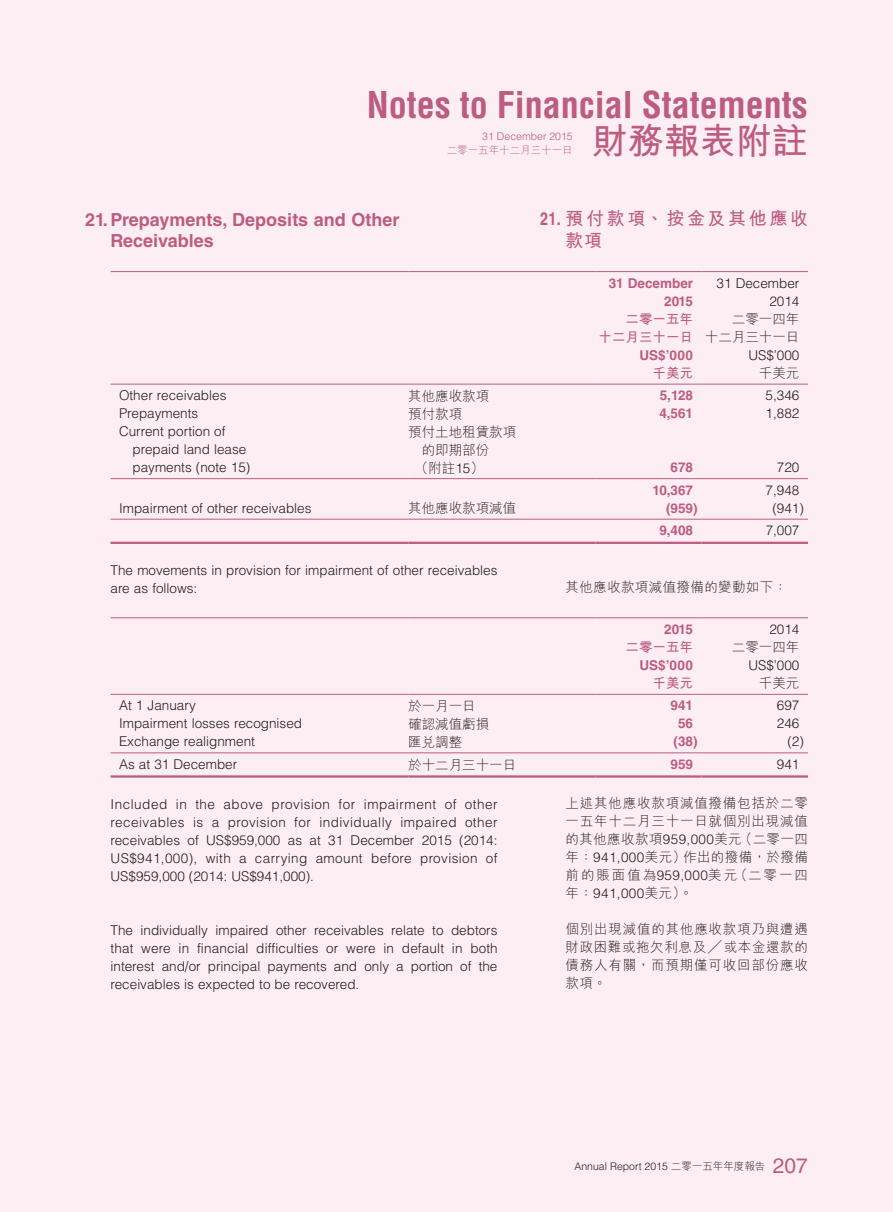
<style>
.page{position:relative;width:893px;height:1212px;background:#fceef2}
.page>*{position:absolute;margin:0;border:0;box-sizing:border-box;transform-origin:0 0}
.t1{font:700 condensed 36px "Helvetica LT Std";color:#bd5c80}
.t2{font:700 36px "M Hei HK";color:#bd5c80}
.t3{font:700 18px/21.6px "Helvetica LT Std";color:#bd5c80}
.t4{font:700 18px/21.6px "M Hei HK";letter-spacing:.145em;color:#bd5c80}
.t5{font:300 13.5px/18px "Helvetica LT Std";color:#231f20}
.t6{font:300 13.5px/18px "M Hei HK";letter-spacing:.03em;color:#231f20;text-align:justify}
.t7{font:700 13.5px/18px "Helvetica LT Std";color:#bd5c80;text-align:right}
.t8{font:300 13.5px/18px "M Hei HK";color:#231f20;text-align:right}
.t9{font:700 13.5px/18px "M Hei HK";color:#bd5c80;text-align:right}
.t10{font:300 10.5px "Helvetica LT Std";color:#231f20}
.t11{font:300 10.5px "Helvetica LT Std";color:#bd5c80}
.t12{font:300 10.5px "M Hei HK";color:#bd5c80}
.s1{font-family:"Helvetica LT Std"}
.s2{font-family:"M Hei HK"}
.s3{font-weight:400;font-size:21px;color:#bd5c80}
</style>
<div class="page">
<hr style="left:111px;top:271px;width:297px;height:1px;background:#bd5c80">
<hr style="left:408px;top:271px;width:187px;height:1px;background:#bd5c80">
<hr style="left:595px;top:271px;width:107px;height:1px;background:#bd5c80">
<hr style="left:702px;top:271px;width:106px;height:1px;background:#bd5c80">
<hr style="left:111px;top:384px;width:297px;height:1px;background:#bd5c80">
<hr style="left:408px;top:384px;width:187px;height:1px;background:#bd5c80">
<hr style="left:595px;top:384px;width:107px;height:1px;background:#bd5c80">
<hr style="left:702px;top:384px;width:106px;height:1px;background:#bd5c80">
<hr style="left:111px;top:478px;width:297px;height:1px;background:#bd5c80">
<hr style="left:408px;top:478px;width:187px;height:1px;background:#bd5c80">
<hr style="left:595px;top:478px;width:107px;height:1px;background:#bd5c80">
<hr style="left:702px;top:478px;width:106px;height:1px;background:#bd5c80">
<hr style="left:111px;top:519px;width:297px;height:1px;background:#bd5c80">
<hr style="left:408px;top:519px;width:187px;height:1px;background:#bd5c80">
<hr style="left:595px;top:519px;width:107px;height:1px;background:#bd5c80">
<hr style="left:702px;top:519px;width:106px;height:1px;background:#bd5c80">
<hr style="left:111px;top:542px;width:297px;height:2px;background:#bd5c80">
<hr style="left:408px;top:542px;width:187px;height:2px;background:#bd5c80">
<hr style="left:595px;top:542px;width:107px;height:2px;background:#bd5c80">
<hr style="left:702px;top:542px;width:106px;height:2px;background:#bd5c80">
<hr style="left:111px;top:617px;width:297px;height:1px;background:#bd5c80">
<hr style="left:408px;top:617px;width:187px;height:1px;background:#bd5c80">
<hr style="left:595px;top:617px;width:107px;height:1px;background:#bd5c80">
<hr style="left:702px;top:617px;width:106px;height:1px;background:#bd5c80">
<hr style="left:111px;top:694px;width:297px;height:1px;background:#bd5c80">
<hr style="left:408px;top:694px;width:187px;height:1px;background:#bd5c80">
<hr style="left:595px;top:694px;width:107px;height:1px;background:#bd5c80">
<hr style="left:702px;top:694px;width:106px;height:1px;background:#bd5c80">
<hr style="left:111px;top:752px;width:297px;height:1px;background:#bd5c80">
<hr style="left:408px;top:752px;width:187px;height:1px;background:#bd5c80">
<hr style="left:595px;top:752px;width:107px;height:1px;background:#bd5c80">
<hr style="left:702px;top:752px;width:106px;height:1px;background:#bd5c80">
<hr style="left:111px;top:775px;width:297px;height:3px;background:#bd5c80">
<hr style="left:408px;top:775px;width:187px;height:3px;background:#bd5c80">
<hr style="left:595px;top:775px;width:107px;height:3px;background:#bd5c80">
<hr style="left:702px;top:775px;width:106px;height:3px;background:#bd5c80">
<h1 class="t1" style="left:367px;top:83px;width:443px">Notes to Financial Statements</h1>
<p class="t11" style="left:482px;top:129px;width:92px">31 December 2015</p>
<p class="t12" style="left:447px;top:143px;width:127px">二零一五年十二月三十一日</p>
<h1 class="t2" style="left:592px;top:115px;width:217px">財務報表附註</h1>
<h2 class="t3" style="left:111px;top:208px;width:290px;text-indent:-26px">21.Prepayments, Deposits and Other<br>Receivables</h2>
<h2 class="t4" style="left:566px;top:207px;width:244px;text-indent:-26px"><span class="s1">21.</span> 預付款項、按金及其他應收款項</h2>
<p class="t7" style="left:609px;top:274px;width:86px">31 December<br>2015</p>
<p class="t5" style="left:716px;top:274px;width:84px;text-align:right">31 December<br>2014</p>
<p class="t9" style="left:599px;top:309px;width:96px">二零一五年<br>十二月三十一日</p>
<p class="t8" style="left:705px;top:310px;width:96px">二零一四年<br>十二月三十一日</p>
<p class="t7" style="left:639px;top:346px;width:55px">US$’000</p>
<p class="t5" style="left:748px;top:346px;width:53px">US$’000</p>
<p class="t9" style="left:653px;top:363px;width:42px">千美元</p>
<p class="t6" style="left:759px;top:364px;width:42px">千美元</p>
<p class="t5" style="left:119px;top:386px;width:109px">Other receivables</p>
<p class="t6" style="left:408px;top:386px;width:82px">其他應收款項</p>
<p class="t7" style="left:660px;top:386px;width:35px">5,128</p>
<p class="t5" style="left:766px;top:386px;width:35px">5,346</p>
<p class="t5" style="left:119px;top:404px;width:81px">Prepayments</p>
<p class="t6" style="left:408px;top:404px;width:55px">預付款項</p>
<p class="t7" style="left:659px;top:404px;width:35px">4,561</p>
<p class="t5" style="left:766px;top:404px;width:35px">1,882</p>
<p class="t5" style="left:133px;top:422px;width:119px;text-indent:-14px">Current portion of prepaid land lease payments (note 15)</p>
<p class="t8" style="left:408px;top:422px;width:109px">預付土地租賃款項</p>
<p class="t6" style="left:422px;top:440px;width:69px">的即期部份</p>
<p class="t6" style="left:415px;top:458px;width:71px">（附註<span class="s1">15</span>）</p>
<p class="t7" style="left:671px;top:458px;width:24px">678</p>
<p class="t5" style="left:777px;top:458px;width:24px">720</p>
<p class="t7" style="left:653px;top:481px;width:42px">10,367</p>
<p class="t5" style="left:766px;top:481px;width:35px">7,948</p>
<p class="t5" style="left:119px;top:499px;width:194px">Impairment of other receivables</p>
<p class="t8" style="left:408px;top:499px;width:109px">其他應收款項減值</p>
<p class="t7" style="left:666px;top:499px;width:33px">(959)</p>
<p class="t5" style="left:772px;top:499px;width:33px">(941)</p>
<p class="t7" style="left:659px;top:521px;width:35px">9,408</p>
<p class="t5" style="left:766px;top:521px;width:35px">7,007</p>
<p class="t5" style="left:111px;top:561px;width:388px">The movements in provision for impairment of other receivables are as follows:</p>
<p class="t7" style="left:664px;top:620px;width:30px">2015</p>
<p class="t5" style="left:769px;top:620px;width:32px">2014</p>
<p class="t9" style="left:626px;top:637px;width:69px">二零一五年</p>
<p class="t6" style="left:732px;top:638px;width:69px">二零一四年</p>
<p class="t7" style="left:639px;top:656px;width:55px">US$’000</p>
<p class="t5" style="left:748px;top:656px;width:53px">US$’000</p>
<p class="t9" style="left:653px;top:673px;width:42px">千美元</p>
<p class="t6" style="left:759px;top:674px;width:42px">千美元</p>
<p class="t5" style="left:119px;top:696px;width:78px">At 1 January</p>
<p class="t6" style="left:408px;top:696px;width:69px">於一月一日</p>
<p class="t7" style="left:671px;top:696px;width:24px">941</p>
<p class="t5" style="left:777px;top:696px;width:24px">697</p>
<p class="t5" style="left:119px;top:714px;width:185px">Impairment losses recognised</p>
<p class="t6" style="left:408px;top:714px;width:82px">確認減值虧損</p>
<p class="t7" style="left:678px;top:714px;width:17px">56</p>
<p class="t5" style="left:777px;top:714px;width:24px">246</p>
<p class="t5" style="left:119px;top:732px;width:137px">Exchange realignment</p>
<p class="t6" style="left:408px;top:732px;width:55px">匯兌調整</p>
<p class="t7" style="left:674px;top:732px;width:26px">(38)</p>
<p class="t5" style="left:787px;top:732px;width:18px">(2)</p>
<p class="t5" style="left:119px;top:755px;width:120px">As at 31 December</p>
<p class="t8" style="left:408px;top:755px;width:109px">於十二月三十一日</p>
<p class="t7" style="left:671px;top:755px;width:24px">959</p>
<p class="t5" style="left:777px;top:755px;width:24px">941</p>
<p class="t5" style="left:111px;top:795px;width:389px;text-align:justify">Included in the above provision for impairment of other receivables is a provision for individually impaired other receivables of US$959,000 as at 31 December 2015 (2014:<br>US$941,000), with a carrying amount before provision of US$959,000 (2014: US$941,000).</p>
<p class="t6" style="left:566px;top:577px;width:223px">其他應收款項減值撥備的變動如下：</p>
<p class="t6" style="left:566px;top:793px;width:244px">上述其他應收款項減值撥備包括於二零一五年十二月三十一日就個別出現減值的其他應收款項<span class="s1">959,000</span>美元（二零一四年：<span class="s1">941,000</span>美元）作出的撥備，於撥備前的賬面值為<span class="s1">959,000</span>美元（二零一四</p>
<p class="t5" style="left:566px;top:884px;width:129px"><span class="s2">年：</span>941,000<span class="s2">美元）。</span></p>
<p class="t6" style="left:566px;top:919px;width:244px">個別出現減值的其他應收款項乃與遭遇財政困難或拖欠利息及╱或本金還款的債務人有關，而預期僅可收回部份應收款項。</p>
<p class="t5" style="left:111px;top:921px;width:389px;text-align:justify">The individually impaired other receivables relate to debtors that were in financial difficulties or were in default in both interest and/or principal payments and only a portion of the receivables is expected to be recovered.</p>
<p class="t10" style="left:574px;top:1159px;width:235px">Annual Report 2015 <span class="s2">二零一五年年度報告</span> <span class="s3">207</span></p>
</div>
